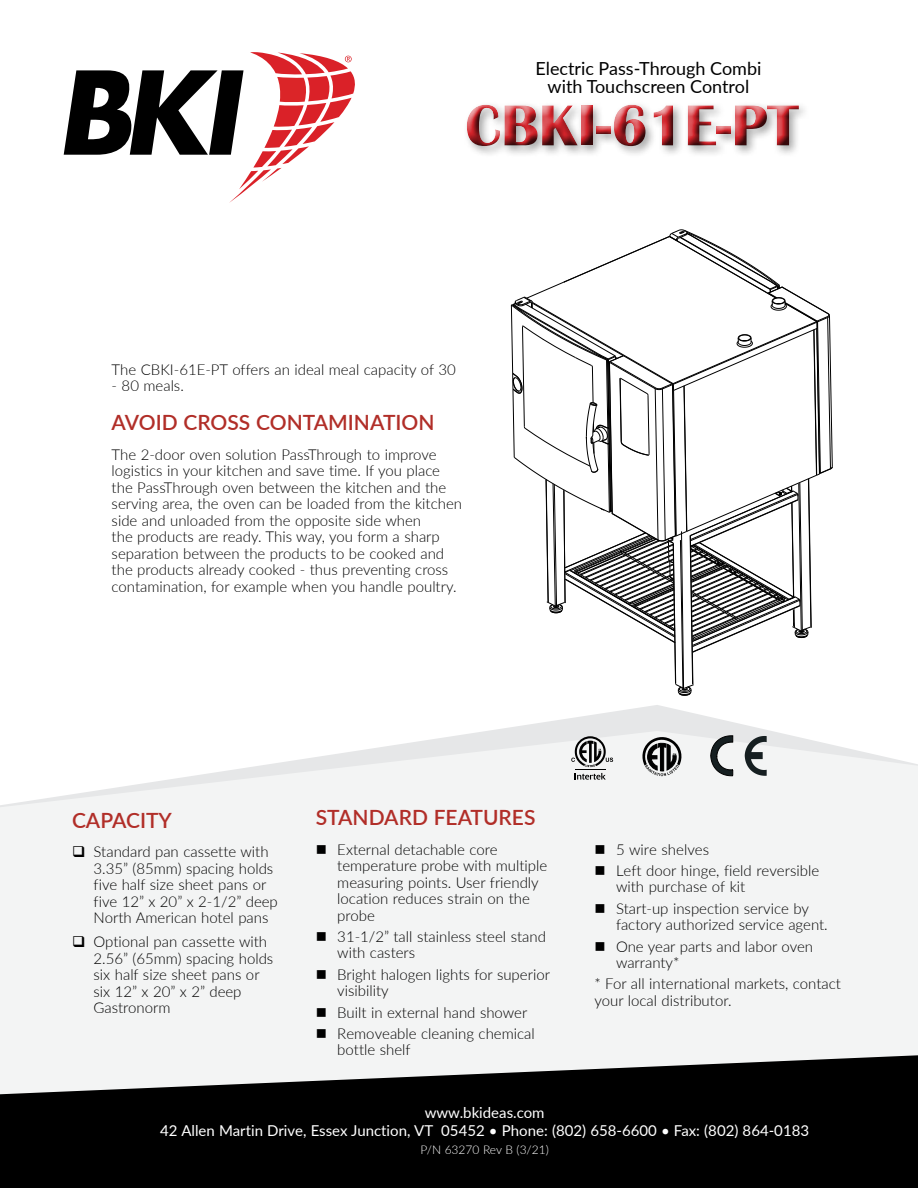
<style>
.page{position:relative;width:918px;height:1188px;background:#fff}
.page>*{position:absolute;margin:0;border:0;box-sizing:border-box;transform-origin:0 0}
.t1{font:700 60px "Britannic";color:#d2232a}
.t2{font:600 21px "Lato";color:#b12e28}
.t3{font:18px/18px "Lato";color:#000;text-align:center}
.t4{font:300 15px/16.5px "Lato";color:#000}
.t5{font:15px/18px "Lato";color:#fff;text-align:center}
.t6{font:300 12px "Lato";color:#fff}
</style>
<div class="page">
<div style="left:0;top:1094px;width:918px;height:94px;background:#000"></div>
<svg style="left:64px;top:52px;width:291px;height:151px"></svg>
<svg style="left:489px;top:705px;width:281px;height:26px;fill:#ebeced"></svg>
<svg style="left:0;top:731px;width:918px;height:363px;fill:#f3f4f4"></svg>
<div style="left:461px;top:98px;width:349px;height:59px;background:#000;opacity:.75"></div>
<svg style="left:641px;top:735px;width:42px;height:41px"></svg>
<svg style="left:745px;top:736px;width:22px;height:40px"></svg>
<svg style="left:711px;top:736px;width:22px;height:40px"></svg>
<svg style="left:575px;top:773px;width:31px;height:7px"></svg>
<hr style="left:575px;top:770px;width:31px;height:1px;background:#000">
<svg style="left:571px;top:736px;width:42px;height:31px"></svg>
<svg style="left:510px;top:229px;width:323px;height:467px"></svg>
<svg style="left:317px;top:845px;width:9px;height:8px"></svg>
<svg style="left:317px;top:932px;width:9px;height:9px"></svg>
<svg style="left:317px;top:970px;width:9px;height:9px"></svg>
<svg style="left:317px;top:1008px;width:9px;height:9px"></svg>
<svg style="left:317px;top:1029px;width:9px;height:9px"></svg>
<svg style="left:596px;top:845px;width:8px;height:8px"></svg>
<svg style="left:596px;top:866px;width:8px;height:9px"></svg>
<svg style="left:596px;top:904px;width:8px;height:9px"></svg>
<svg style="left:596px;top:942px;width:8px;height:9px"></svg>
<svg style="left:73px;top:846px;width:11px;height:11px"></svg>
<svg style="left:73px;top:936px;width:11px;height:11px"></svg>
<p class="t3" style="left:535px;top:59px;width:228px">Electric Pass-Through Combi with Touchscreen Control</p>
<h1 class="t1" style="left:465px;top:92px;width:335px">CBKI-61E-PT</h1>
<p class="t4" style="left:112px;top:360px;width:346px">The CBKI-61E-PT offers an ideal meal capacity of 30</p>
<p class="t4" style="left:112px;top:377px;width:74px">- 80 meals.</p>
<h2 class="t2" style="left:112px;top:408px;width:324px">AVOID CROSS CONTAMINATION</h2>
<p class="t4" style="left:112px;top:446px;width:352px">The 2-door oven solution PassThrough to improve logistics in your kitchen and save time. If you place the PassThrough oven between the kitchen and the serving area, the oven can be loaded from the kitchen side and unloaded from the opposite side when<br>the products are ready. This way, you form a sharp separation between the products to be cooked and the products already cooked - thus preventing cross contamination, for example when you handle poultry.</p>
<h2 class="t2" style="left:72px;top:805px;width:101px">CAPACITY</h2>
<p class="t4" style="left:94px;top:843px;width:186px">Standard pan cassette with<br>3.35” (85mm) spacing holds five half size sheet pans or five 12” x 20” x 2-1/2” deep<br>North American hotel pans</p>
<p class="t4" style="left:94px;top:933px;width:181px">Optional pan cassette with<br>2.56” (65mm) spacing holds six half size sheet pans or six 12” x 20” x 2” deep<br>Gastronorm</p>
<h2 class="t2" style="left:316px;top:802px;width:221px">STANDARD FEATURES</h2>
<p class="t4" style="left:337px;top:840px;width:211px">External detachable core temperature probe with multiple measuring points. User friendly location reduces strain on the probe</p>
<p class="t4" style="left:337px;top:928px;width:210px">31-1/2” tall stainless steel stand with casters</p>
<p class="t4" style="left:337px;top:966px;width:214px">Bright halogen lights for superior visibility</p>
<p class="t4" style="left:337px;top:1001px;width:199px;line-height:21.3px">Built in external hand shower<br>Removeable cleaning chemical</p>
<p class="t4" style="left:337px;top:1041px;width:75px">bottle shelf</p>
<p class="t4" style="left:616px;top:838px;width:205px;line-height:21.3px">5 wire shelves<br>Left door hinge, field reversible</p>
<p class="t4" style="left:616px;top:876px;width:194px;line-height:21.3px">with purchase of kit<br>Start-up inspection service by</p>
<p class="t4" style="left:616px;top:914px;width:213px;line-height:21.3px">factory authorized service agent.<br>One year parts and labor oven</p>
<p class="t4" style="left:594px;top:952px;width:248px;line-height:21.3px;text-indent:22px">warranty*<br>* For all international markets, contact</p>
<p class="t4" style="left:594px;top:992px;width:139px">your local distributor.</p>
<p class="t5" style="left:160px;top:1103px;width:650px">www.bkideas.com<br>42 Allen Martin Drive, Essex Junction, VT 05452 • Phone: (802) 658-6600 • Fax: (802) 864-0183</p>
<p class="t6" style="left:420px;top:1141px;width:130px">P/N 63270 Rev B (3/21)</p>
</div>
